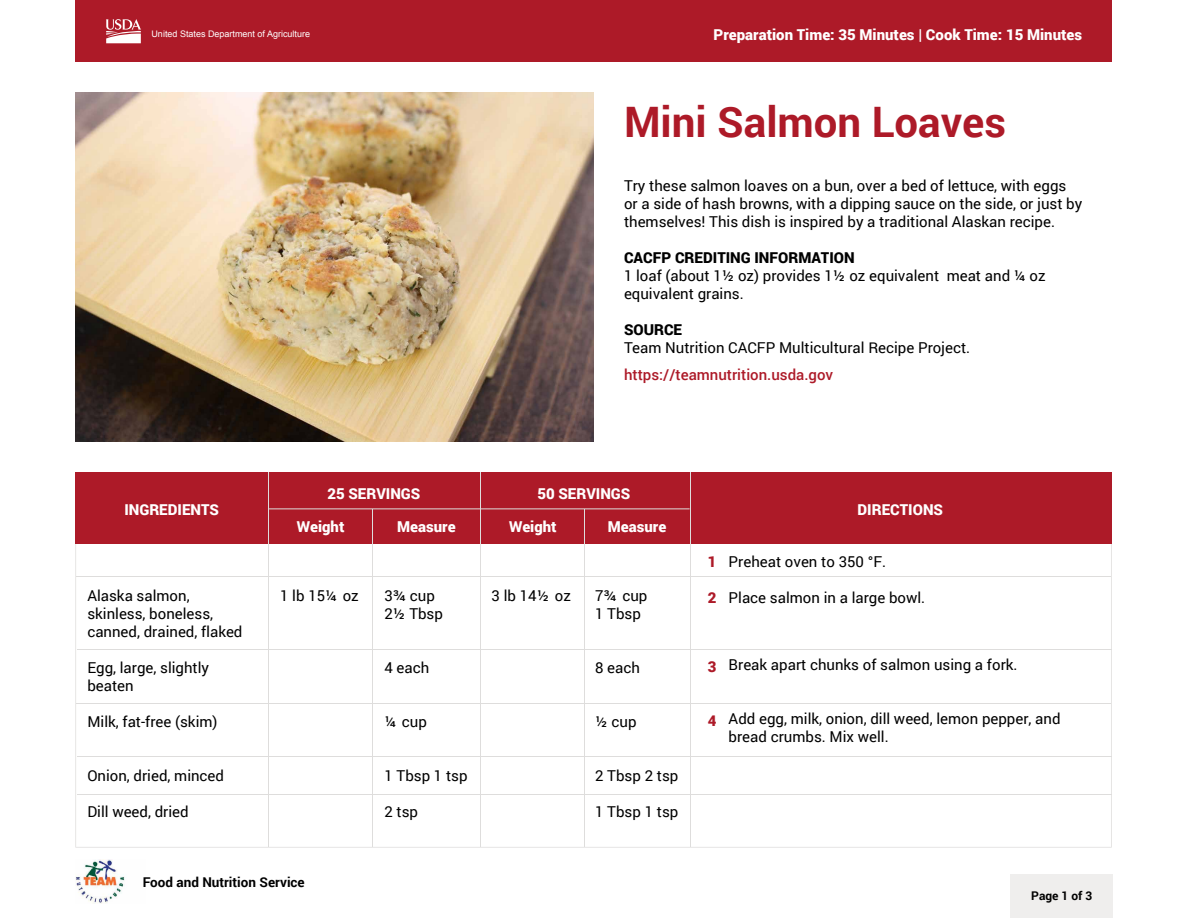
<style>
.page{position:relative;width:1188px;height:918px;background:#fff}
.page>*{position:absolute;margin:0;border:0;box-sizing:border-box;transform-origin:0 0}
.t1{font:700 42px "Roboto";color:#ad1a28}
.t2{font:15px/18px "Roboto";color:#000}
.t3{font:900 15px "Roboto";color:#fff}
.t4{font:500 15px "Roboto";color:#ad1a28}
.t5{font:700 13.5px "Roboto";color:#000}
.t6{font:700 12px "Roboto";color:#000}
.t7{font:9px "Arial";color:#fff}
.s1{font-weight:900}
.s2{font-weight:900;color:#ad1a28}
</style>
<div class="page">
<img style="left:76px;top:92px;width:517px;height:350px">
<img style="left:76px;top:860px;width:49px;height:43px">
<div style="left:1011px;top:874px;width:102px;height:44px;background:#efeeed"></div>
<div style="left:76px;top:0;width:1036px;height:61px;background:#ad1a28"></div>
<svg style="left:106px;top:19px;width:35px;height:24px"></svg>
<svg style="left:75px;top:544px;width:1037px;height:304px"></svg>
<div style="left:75px;top:472px;width:1037px;height:72px;background:#ad1a28"></div>
<hr style="left:268px;top:508px;width:422px;height:1px;background:#dedddc">
<hr style="left:76px;top:576px;width:1035px;height:1px;background:#dedddc">
<hr style="left:77px;top:649px;width:1035px;height:1px;background:#dedddc">
<hr style="left:76px;top:703px;width:1035px;height:1px;background:#dedddc">
<hr style="left:77px;top:756px;width:1035px;height:1px;background:#dedddc">
<hr style="left:77px;top:794px;width:1035px;height:1px;background:#dedddc">
<hr style="left:690px;top:472px;width:1px;height:375px;background:#dedddc">
<hr style="left:480px;top:472px;width:1px;height:375px;background:#dedddc">
<hr style="left:584px;top:509px;width:1px;height:338px;background:#dedddc">
<hr style="left:268px;top:472px;width:1px;height:375px;background:#dedddc">
<hr style="left:372px;top:509px;width:1px;height:338px;background:#dedddc">
<h1 class="t7" style="left:152px;top:27px;width:160px">United States Department of Agriculture</h1>
<p class="t3" style="left:714px;top:24px;width:370px">Preparation Time: 35 Minutes | Cook Time: 15 Minutes</p>
<h1 class="t1" style="left:624px;top:93px;width:384px">Mini Salmon Loaves</h1>
<p class="t2" style="left:624px;top:176px;width:460px">Try these salmon loaves on a bun, over a bed of lettuce, with eggs or a side of hash browns, with a dipping sauce on the side, or just by themselves! This dish is inspired by a traditional Alaskan recipe.</p>
<p class="t2" style="left:624px;top:248px;width:423px"><span class="s1">CACFP CREDITING INFORMATION<br></span>1 loaf (about 1½ oz) provides 1½ oz equivalent meat and ¼ oz equivalent grains.</p>
<p class="t2" style="left:624px;top:320px;width:348px"><span class="s1">SOURCE<br></span>Team Nutrition CACFP Multicultural Recipe Project.</p>
<p class="t4" style="left:624px;top:364px;width:211px">https://teamnutrition.usda.gov</p>
<p class="t3" style="left:327px;top:483px;width:94px">25 SERVINGS</p>
<p class="t3" style="left:537px;top:483px;width:94px">50 SERVINGS</p>
<p class="t3" style="left:124px;top:499px;width:96px">INGREDIENTS</p>
<p class="t3" style="left:858px;top:499px;width:87px">DIRECTIONS</p>
<p class="t3" style="left:297px;top:516px;width:49px">Weight</p>
<p class="t3" style="left:397px;top:516px;width:60px">Measure</p>
<p class="t3" style="left:509px;top:516px;width:49px">Weight</p>
<p class="t3" style="left:608px;top:516px;width:60px">Measure</p>
<p class="t2" style="left:708px;top:552px;width:180px"><span class="s2">1</span> Preheat oven to 350 °F.</p>
<p class="t2" style="left:87px;top:586px;width:104px">Alaska salmon,</p>
<p class="t2" style="left:280px;top:586px;width:80px">1 lb 15¼ oz</p>
<p class="t2" style="left:384px;top:586px;width:52px">3¾ cup</p>
<p class="t2" style="left:492px;top:586px;width:81px">3 lb 14½ oz</p>
<p class="t2" style="left:595px;top:586px;width:54px">7¾ cup</p>
<p class="t2" style="left:708px;top:588px;width:219px"><span class="s2">2</span> Place salmon in a large bowl.</p>
<p class="t2" style="left:87px;top:604px;width:127px">skinless, boneless,</p>
<p class="t2" style="left:384px;top:604px;width:60px">2½ Tbsp</p>
<p class="t2" style="left:595px;top:604px;width:47px">1 Tbsp</p>
<p class="t2" style="left:87px;top:622px;width:157px">canned, drained, flaked</p>
<p class="t2" style="left:87px;top:658px;width:123px">Egg, large, slightly</p>
<p class="t2" style="left:384px;top:658px;width:46px">4 each</p>
<p class="t2" style="left:595px;top:658px;width:46px">8 each</p>
<p class="t2" style="left:708px;top:656px;width:311px"><span class="s2">3</span> Break apart chunks of salmon using a fork.</p>
<p class="t2" style="left:87px;top:676px;width:48px">beaten</p>
<p class="t2" style="left:87px;top:712px;width:132px">Milk, fat-free (skim)</p>
<p class="t2" style="left:384px;top:712px;width:44px">¼ cup</p>
<p class="t2" style="left:595px;top:712px;width:43px">½ cup</p>
<p class="t2" style="left:729px;top:710px;width:333px;text-indent:-21px"><span class="s2">4</span> Add egg, milk, onion, dill weed, lemon pepper, and bread crumbs. Mix well.</p>
<p class="t2" style="left:87px;top:766px;width:138px">Onion, dried, minced</p>
<p class="t2" style="left:384px;top:766px;width:85px">1 Tbsp 1 tsp</p>
<p class="t2" style="left:595px;top:766px;width:85px">2 Tbsp 2 tsp</p>
<p class="t2" style="left:87px;top:802px;width:103px">Dill weed, dried</p>
<p class="t2" style="left:384px;top:802px;width:35px">2 tsp</p>
<p class="t2" style="left:595px;top:802px;width:85px">1 Tbsp 1 tsp</p>
<p class="t5" style="left:143px;top:873px;width:163px">Food and Nutrition Service</p>
<p class="t6" style="left:1031px;top:887px;width:63px">Page 1 of 3</p>
</div>
